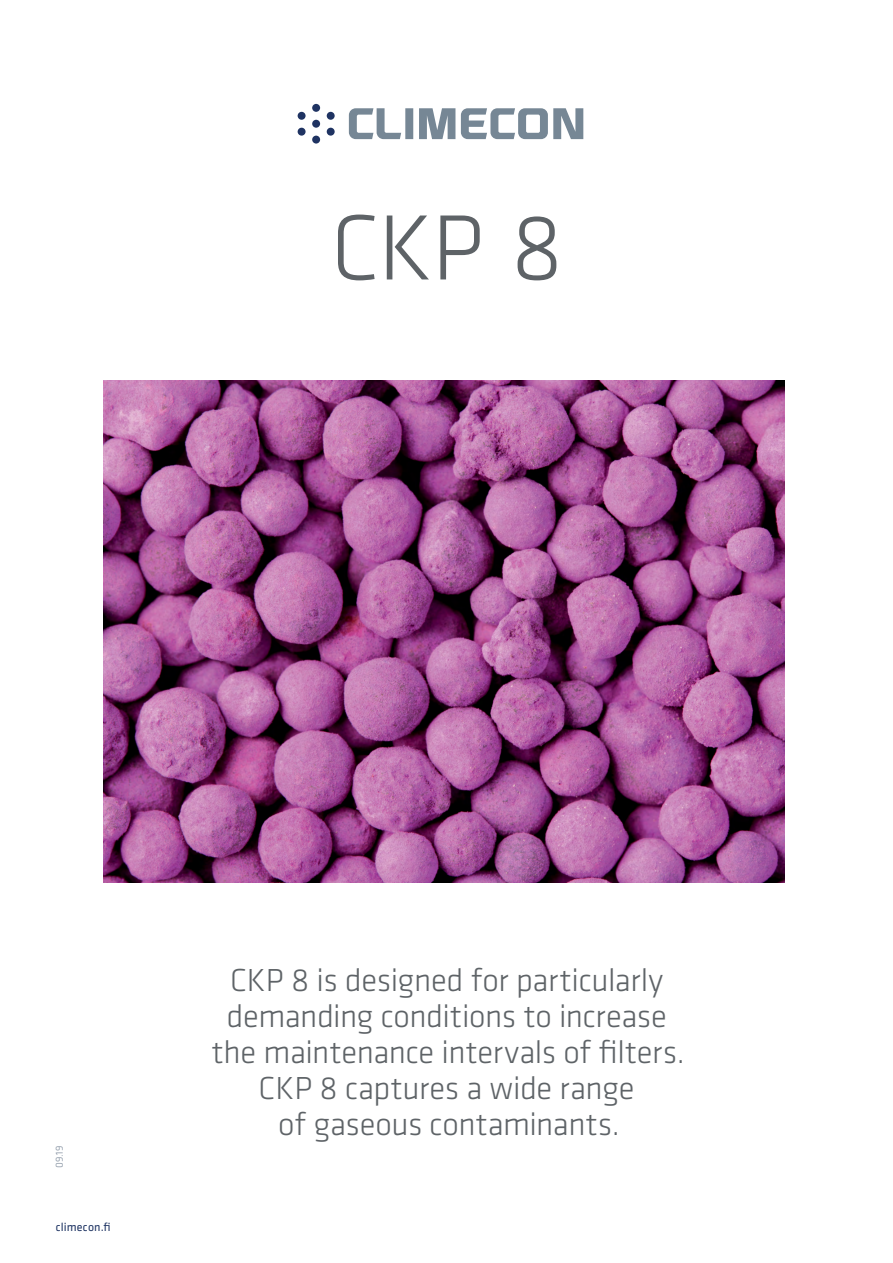
<style>
.page{position:relative;width:893px;height:1263px;background:#fff}
.page>*{position:absolute;margin:0;border:0;box-sizing:border-box;transform-origin:0 0}
.t1{font:300 96px "Klavika";color:#5e6367}
.t2{font:300 33px/36px "Klavika";letter-spacing:-.01em;color:#5e6367;text-align:center}
.t3{font:12px "Klavika";letter-spacing:.01em;color:#1f3463}
.t4{font:300 10.5px "Klavika";color:#778596}
</style>
<div class="page">
<svg style="left:349px;top:108px;width:234px;height:31px"></svg>
<svg style="left:298px;top:104px;width:37px;height:40px"></svg>
<img style="left:104px;top:381px;width:680px;height:501px">
<h1 class="t1" style="left:331px;top:195px;width:234px">CKP 8</h1>
<p class="t4" style="left:54px;top:1168px;width:23px;rotate:-90deg">09.19</p>
<p class="t3" style="left:56px;top:1220px;width:56px">climecon.fi</p>
<p class="t2" style="left:212px;top:963px;width:475px">CKP 8 is designed for particularly demanding conditions to increase the maintenance intervals of filters.<br>CKP 8 captures a wide range<br>of gaseous contaminants.</p>
</div>
